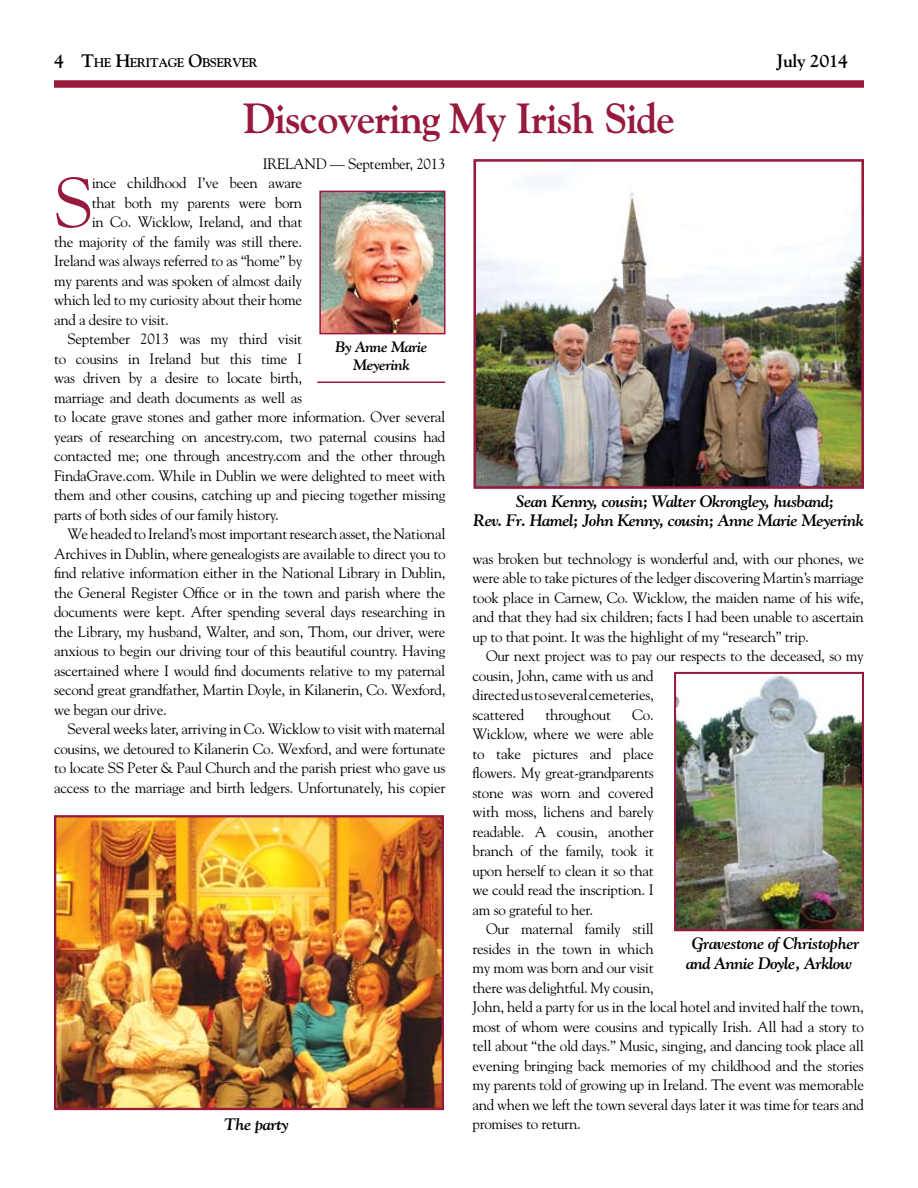
<style>
.page{position:relative;width:918px;height:1188px;background:#fff}
.page>*{position:absolute;margin:0;border:0;box-sizing:border-box;transform-origin:0 0}
.t1{font:70.35px "Goudy Std";color:#971a3d}
.t2{font:700 42px "Goudy Std";letter-spacing:-.03em;color:#971a3d}
.t3{font:700 18px "Goudy Std";letter-spacing:-.03em;color:#000}
.t4{font:italic 700 16.5px/19.5px "Goudy Std";letter-spacing:-.03em;color:#000}
.t5{font:15px/19.5px "Goudy Std";letter-spacing:-.02em;color:#000;text-align:justify}
.t6{font:italic 700 15px/18px "Goudy Std";letter-spacing:-.03em;color:#000;text-align:center}
.t7{font:700 12.6px "Goudy Std";letter-spacing:-.045em;color:#000}
.s1{font-size:18px}
</style>
<div class="page">
<div style="left:54px;top:80px;width:810px;height:8px;background:#981a3d"></div>
<img style="left:477px;top:177px;width:383px;height:308px">
<div style="left:473px;top:159px;width:391px;height:330px;border:3px solid #971a3d"></div>
<img style="left:677px;top:675px;width:184px;height:253px">
<div style="left:674px;top:672px;width:190px;height:259px;border:2px solid #971a3d"></div>
<img style="left:57px;top:818px;width:384px;height:289px">
<div style="left:54px;top:815px;width:390px;height:295px;border:2px solid #971a3d"></div>
<img style="left:322px;top:194px;width:121px;height:137px">
<div style="left:319px;top:191px;width:127px;height:143px;border:2px solid #971a3d"></div>
<hr style="left:317px;top:382px;width:128px;height:1px;background:#971a3d">
<p class="t7" style="left:54px;top:56px;width:205px"><span class="s1">4</span> <span class="s1">T</span>HE <span class="s1">H</span>ERITAGE <span class="s1">O</span>BSERVER</p>
<p class="t3" style="left:777px;top:50px;width:73px">July 2014</p>
<h2 class="t2" style="left:243px;top:94px;width:433px">Discovering My Irish Side</h2>
<p class="t5" style="left:263px;top:154px;width:184px">IRELAND — September, 2013</p>
<h1 class="t1" style="left:54px;top:159px;width:41px">S</h1>
<p class="t5" style="left:92px;top:173px;width:212px">ince childhood I’ve been aware</p>
<p class="t5" style="left:92px;top:193px;width:212px">that both my parents were born</p>
<p class="t5" style="left:92px;top:212px;width:212px">in Co. Wicklow, Ireland, and that</p>
<p class="t5" style="left:54px;top:232px;width:250px">the majority of the family was still there.</p>
<p class="t5" style="left:54px;top:251px;width:250px">Ireland was always referred to as “home” by</p>
<p class="t5" style="left:54px;top:271px;width:250px">my parents and was spoken of almost daily</p>
<p class="t5" style="left:54px;top:290px;width:250px">which led to my curiosity about their home</p>
<p class="t5" style="left:54px;top:310px;width:116px">and a desire to visit.</p>
<p class="t5" style="left:68px;top:329px;width:236px">September 2013 was my third visit</p>
<p class="t5" style="left:54px;top:349px;width:250px">to cousins in Ireland but this time I</p>
<p class="t5" style="left:54px;top:368px;width:250px">was driven by a desire to locate birth,</p>
<p class="t5" style="left:54px;top:388px;width:250px">marriage and death documents as well as</p>
<p class="t5" style="left:54px;top:407px;width:393px">to locate grave stones and gather more information. Over several</p>
<p class="t5" style="left:54px;top:427px;width:393px">years of researching on ancestry.com, two paternal cousins had</p>
<p class="t5" style="left:54px;top:446px;width:393px">contacted me; one through ancestry.com and the other through</p>
<p class="t5" style="left:54px;top:466px;width:393px">FindaGrave.com. While in Dublin we were delighted to meet with</p>
<p class="t5" style="left:54px;top:485px;width:393px">them and other cousins, catching up and piecing together missing</p>
<p class="t5" style="left:54px;top:505px;width:226px">parts of both sides of our family history.</p>
<p class="t5" style="left:68px;top:524px;width:380px">We headed to Ireland’s most important research asset, the National</p>
<p class="t5" style="left:54px;top:544px;width:393px">Archives in Dublin, where genealogists are available to direct you to</p>
<p class="t5" style="left:54px;top:563px;width:393px">find relative information either in the National Library in Dublin,</p>
<p class="t5" style="left:54px;top:583px;width:393px">the General Register Office or in the town and parish where the</p>
<p class="t5" style="left:54px;top:602px;width:393px">documents were kept. After spending several days researching in</p>
<p class="t5" style="left:54px;top:622px;width:393px">the Library, my husband, Walter, and son, Thom, our driver, were</p>
<p class="t5" style="left:54px;top:641px;width:393px">anxious to begin our driving tour of this beautiful country. Having</p>
<p class="t5" style="left:54px;top:661px;width:393px">ascertained where I would find documents relative to my paternal</p>
<p class="t5" style="left:54px;top:680px;width:393px">second great grandfather, Martin Doyle, in Kilanerin, Co. Wexford,</p>
<p class="t5" style="left:54px;top:700px;width:114px">we began our drive.</p>
<p class="t5" style="left:68px;top:719px;width:379px">Several weeks later, arriving in Co. Wicklow to visit with maternal</p>
<p class="t5" style="left:54px;top:739px;width:393px">cousins, we detoured to Kilanerin Co. Wexford, and were fortunate</p>
<p class="t5" style="left:54px;top:758px;width:393px">to locate SS Peter &amp; Paul Church and the parish priest who gave us</p>
<p class="t5" style="left:54px;top:778px;width:393px">access to the marriage and birth ledgers. Unfortunately, his copier</p>
<p class="t6" style="left:336px;top:337px;width:94px">By Anne Marie<br>Meyerink</p>
<p class="t4" style="left:224px;top:1114px;width:66px">The party</p>
<p class="t4" style="left:473px;top:491px;width:392px;text-indent:43px">Sean Kenny, cousin; Walter Okrongley, husband;<br>Rev. Fr. Hamel; John Kenny, cousin; Anne Marie Meyerink</p>
<p class="t5" style="left:473px;top:549px;width:393px">was broken but technology is wonderful and, with our phones, we were able to take pictures of the ledger discovering Martin’s marriage took place in Carnew, Co. Wicklow, the maiden name of his wife, and that they had six children; facts I had been unable to ascertain up to that point. It was the highlight of my “research” trip.</p>
<p class="t5" style="left:473px;top:646px;width:393px;text-align:left;text-indent:14px">Our next project was to pay our respects to the deceased, so my cousin, John, came with us and<br>directed us to several cemeteries,<br>scattered</p>
<p class="t5" style="left:545px;top:705px;width:67px">throughout</p>
<p class="t5" style="left:473px;top:705px;width:183px;text-indent:160px">Co.<br>Wicklow, where we were able to take pictures and place flowers. My great-grandparents stone was worn and covered with moss, lichens and barely readable. A cousin, another branch of the family, took it upon herself to clean it so that we could read the inscription. I am so grateful to her.</p>
<p class="t5" style="left:473px;top:919px;width:393px;text-align:left;text-indent:14px">Our maternal family still<br>resides in the town in which<br>my mom was born and our visit<br>there was delightful. My cousin,<br>John, held a party for us in the local hotel and invited half the town, most of whom were cousins and typically Irish. All had a story to tell about “the old days.” Music, singing, and dancing took place all evening bringing back memories of my childhood and the stories my parents told of growing up in Ireland. The event was memorable and when we left the town several days later it was time for tears and promises to return.</p>
<p class="t4" style="left:686px;top:934px;width:175px;text-align:center">Gravestone of Christopher and Annie Doyle, Arklow</p>
</div>
